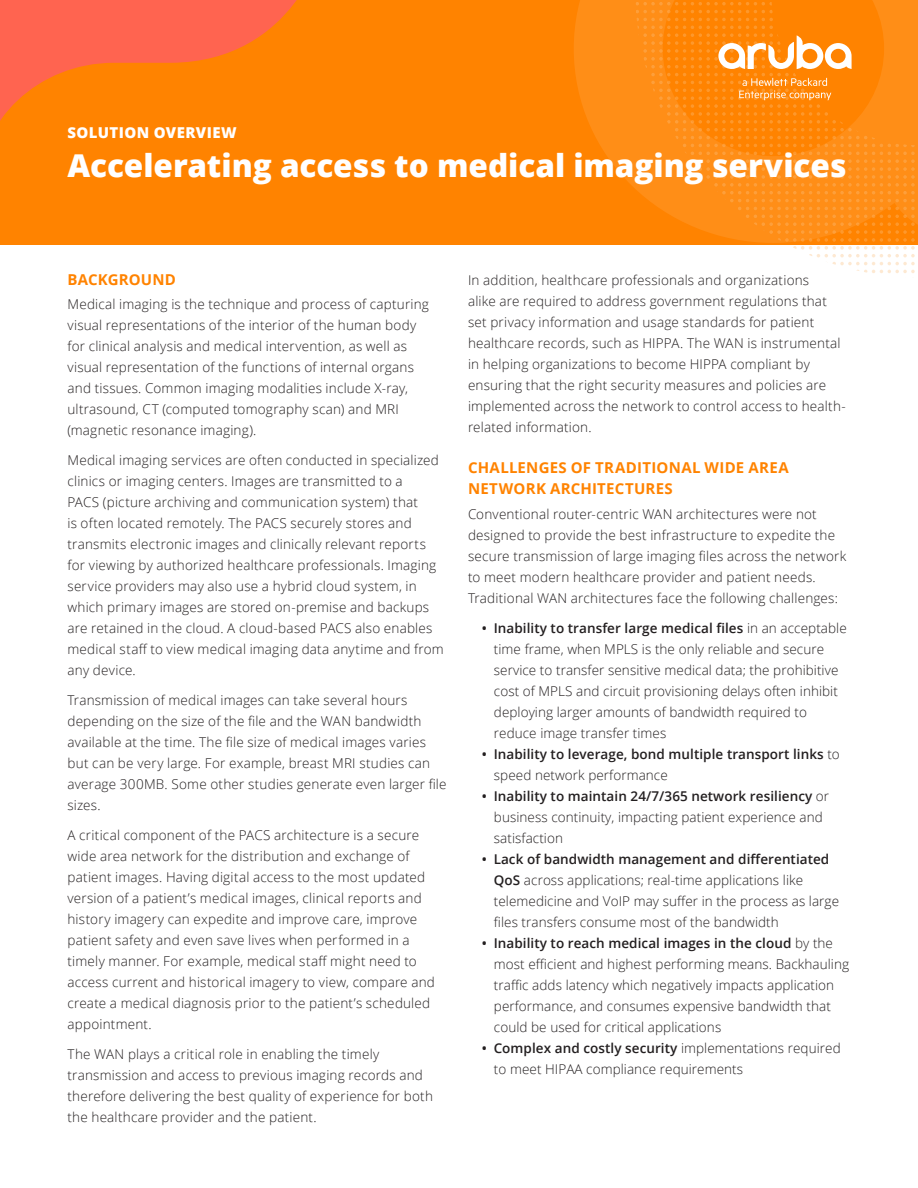
<style>
.page{position:relative;width:918px;height:1188px;background:#fff}
.page>*{position:absolute;margin:0;border:0;box-sizing:border-box;transform-origin:0 0}
.Title__Head_21_23_Wh{font:800 31.5px "Open Sans";letter-spacing:-.005em;color:#fff}
.Body__Head_10_14_Bol{font:700 15px/21px "Open Sans";letter-spacing:.015em;color:#ff8300}
.t1{font:800 15px "Open Sans";letter-spacing:.025em;color:#fff}
.Body__Text_9_14_Ligh{font:300 13.5px/21px "Open Sans";letter-spacing:.015em;color:#231f20}
.t2{font:600 13.5px/21px "Open Sans";letter-spacing:.005em;color:#231f20}
.s1{font-weight:600}
.s2{font-weight:300}
</style>
<div class="page">
<div style="left:0;top:0;width:918px;height:244px;background:#ff8300"></div>
<svg style="left:574px;top:0;width:344px;height:225px;fill:#ff8e17"></svg>
<svg style="left:0;top:0;width:297px;height:121px"></svg>
<svg style="left:636px;top:2px;width:279px;height:271px"></svg>
<p class="t1" style="left:67px;top:121px;width:171px">SOLUTION OVERVIEW</p>
<p class="Title__Head_21_23_Wh" style="left:68px;top:141px;width:781px">Accelerating access to medical imaging services</p>
<p class="Body__Head_10_14_Bol" style="left:68px;top:268px;width:110px">BACKGROUND</p>
<p class="Body__Text_9_14_Ligh" style="left:68px;top:293px;width:363px">Medical imaging is the technique and process of capturing visual representations of the interior of the human body for clinical analysis and medical intervention, as well as visual representation of the functions of internal organs and tissues. Common imaging modalities include X-ray, ultrasound, CT (computed tomography scan) and MRI (magnetic resonance imaging).</p>
<p class="Body__Text_9_14_Ligh" style="left:68px;top:449px;width:378px">Medical imaging services are often conducted in specialized clinics or imaging centers. Images are transmitted to a<br>PACS (picture archiving and communication system) that<br>is often located remotely. The PACS securely stores and transmits electronic images and clinically relevant reports for viewing by authorized healthcare professionals. Imaging service providers may also use a hybrid cloud system, in which primary images are stored on-premise and backups are retained in the cloud. A cloud-based PACS also enables medical staff to view medical imaging data anytime and from any device.</p>
<p class="Body__Text_9_14_Ligh" style="left:68px;top:689px;width:381px">Transmission of medical images can take several hours depending on the size of the file and the WAN bandwidth available at the time. The file size of medical images varies but can be very large. For example, breast MRI studies can average 300MB. Some other studies generate even larger file sizes.</p>
<p class="Body__Text_9_14_Ligh" style="left:68px;top:824px;width:369px">A critical component of the PACS architecture is a secure wide area network for the distribution and exchange of patient images. Having digital access to the most updated version of a patient’s medical images, clinical reports and history imagery can expedite and improve care, improve patient safety and even save lives when performed in a timely manner. For example, medical staff might need to access current and historical imagery to view, compare and create a medical diagnosis prior to the patient’s scheduled appointment.</p>
<p class="Body__Text_9_14_Ligh" style="left:68px;top:1043px;width:367px">The WAN plays a critical role in enabling the timely transmission and access to previous imaging records and therefore delivering the best quality of experience for both the healthcare provider and the patient.</p>
<p class="Body__Text_9_14_Ligh" style="left:468px;top:269px;width:379px">In addition, healthcare professionals and organizations<br>alike are required to address government regulations that set privacy information and usage standards for patient healthcare records, such as HIPPA. The WAN is instrumental in helping organizations to become HIPPA compliant by ensuring that the right security measures and policies are implemented across the network to control access to health&shy;related information.</p>
<p class="Body__Head_10_14_Bol" style="left:468px;top:457px;width:322px">CHALLENGES OF TRADITIONAL WIDE AREA<br>NETWORK ARCHITECTURES</p>
<p class="Body__Text_9_14_Ligh" style="left:468px;top:503px;width:380px">Conventional router-centric WAN architectures were not designed to provide the best infrastructure to expedite the secure transmission of large imaging files across the network to meet modern healthcare provider and patient needs.<br>Traditional WAN architectures face the following challenges:</p>
<p class="Body__Text_9_14_Ligh" style="left:494px;top:617px;width:354px;text-indent:-12px"><span class="s1">• Inability to transfer large medical files</span> in an acceptable time frame, when MPLS is the only reliable and secure service to transfer sensitive medical data; the prohibitive cost of MPLS and circuit provisioning delays often inhibit deploying larger amounts of bandwidth required to reduce image transfer times</p>
<p class="t2" style="left:494px;top:743px;width:347px;text-indent:-12px">• Inability to leverage, bond multiple transport links <span class="s2">to speed network performance</span></p>
<p class="Body__Text_9_14_Ligh" style="left:494px;top:785px;width:337px;text-indent:-12px"><span class="s1">• Inability to maintain 24/7/365 network resiliency</span> or business continuity, impacting patient experience and satisfaction</p>
<p class="Body__Text_9_14_Ligh" style="left:494px;top:848px;width:347px;text-indent:-12px"><span class="s1">• Lack of bandwidth management and differentiated QoS</span> across applications; real-time applications like telemedicine and VoIP may suffer in the process as large files transfers consume most of the bandwidth</p>
<p class="Body__Text_9_14_Ligh" style="left:494px;top:932px;width:357px;text-indent:-12px"><span class="s1">• Inability to reach medical images in the cloud</span> by the most efficient and highest performing means. Backhauling traffic adds latency which negatively impacts application performance, and consumes expensive bandwidth that could be used for critical applications</p>
<p class="Body__Text_9_14_Ligh" style="left:494px;top:1037px;width:348px;text-indent:-12px"><span class="s1">• Complex and costly security</span> implementations required to meet HIPAA compliance requirements</p>
</div>
